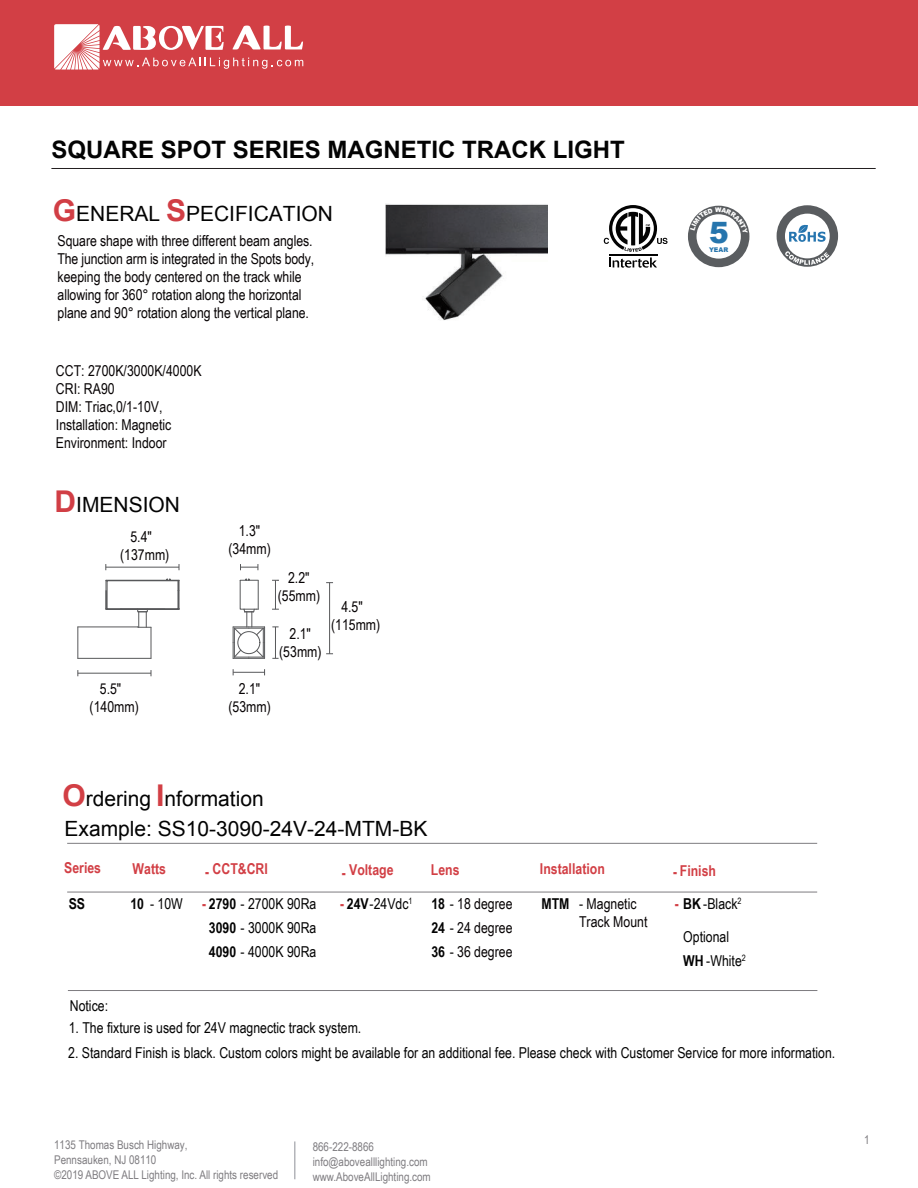
<style>
.page{position:relative;width:918px;height:1188px;background:#fff}
.page>*{position:absolute;margin:0;border:0;box-sizing:border-box;transform-origin:0 0}
.t1{font:900 29.4px "Arial";color:#2675ad}
.t2{font:700 24px "Arial";color:#030303}
.t3{font:21px/30px "Arial";color:#030303}
.t4{font:15px/18px "Arial Narrow";color:#070304;text-align:center}
.t5{font:15px/24px "Arial Narrow";color:#030303;text-align:center}
.t6{font:700 15px "Arial Narrow";color:#d23f45}
.t7{font:700 15px "Arial Narrow";color:#030303}
.t8{font:12px/15px "Arial Narrow";color:#7e7c80}
.t9{font:8.7px "Arial Narrow";color:#030303}
.t10{font:900 6.45px "Arial";color:#2675ad}
.t11{font:900 6.45px "Arial";color:#fff}
.s1{font-weight:700;font-size:30px;color:#d13e45}
.s2{font-weight:700;font-size:30px;color:#d23f45}
.s3{font-weight:700}
.s4{font-weight:700;color:#d23f45}
.s5{font-weight:700;color:#030303}
.s6{color:#030303}
</style>
<div class="page">
<div style="left:0;top:0;width:918px;height:105px;background:#d23f45"></div>
<svg style="left:54px;top:24px;width:249px;height:46px"></svg>
<hr style="left:294px;top:1141px;width:1px;height:38px;background:#8e9097">
<div style="left:777px;top:205px;width:61px;height:62px;background:#595c5f;border-radius:50%"></div>
<div style="left:785px;top:214px;width:45px;height:44px;background:#fff;border-radius:50%"></div>
<svg style="left:785px;top:251px;width:44px;height:14px"></svg>
<svg style="left:789px;top:224px;width:37px;height:18px"></svg>
<svg style="left:604px;top:205px;width:64px;height:63px"></svg>
<div style="left:688px;top:206px;width:61px;height:61px;background:#5a5d60;border-radius:50%"></div>
<div style="left:697px;top:214px;width:44px;height:45px;background:#fff;border-radius:50%"></div>
<hr style="left:51px;top:168px;width:825px;height:1px;background:#231f20">
<hr style="left:67px;top:892px;width:750px;height:1px;background:#7e7c80">
<hr style="left:67px;top:843px;width:750px;height:1px;background:#7e7c80">
<hr style="left:68px;top:990px;width:749px;height:1px;background:#7e7c80">
<img style="left:385px;top:203px;width:163px;height:117px">
<svg style="left:240px;top:564px;width:19px;height:6px"></svg>
<hr style="left:106px;top:567px;width:73px;height:1px;background:#57585a">
<hr style="left:106px;top:581px;width:73px;height:1px;background:#57585a">
<hr style="left:106px;top:580px;width:73px;height:1px;background:#57585a">
<hr style="left:106px;top:609px;width:73px;height:1px;background:#57585a">
<svg style="left:106px;top:581px;width:2px;height:28px"></svg>
<svg style="left:178px;top:580px;width:2px;height:30px"></svg>
<svg style="left:272px;top:580px;width:7px;height:30px"></svg>
<hr style="left:329px;top:583px;width:1px;height:71px;background:#57585a">
<hr style="left:233px;top:672px;width:32px;height:1px;background:#57585a">
<hr style="left:275px;top:627px;width:1px;height:31px;background:#57585a">
<hr style="left:78px;top:673px;width:73px;height:1px;background:#57585a">
<hr style="left:78px;top:627px;width:60px;height:1px;background:#57585a">
<hr style="left:78px;top:658px;width:73px;height:1px;background:#57585a">
<svg style="left:137px;top:610px;width:14px;height:18px"></svg>
<hr style="left:78px;top:627px;width:1px;height:31px;background:#57585a">
<hr style="left:151px;top:627px;width:1px;height:31px;background:#57585a">
<svg style="left:233px;top:579px;width:32px;height:80px"></svg>
<svg style="left:690px;top:208px;width:23px;height:22px"></svg>
<svg style="left:721px;top:208px;width:27px;height:25px"></svg>
<h2 class="t2" style="left:51px;top:134px;width:575px">SQUARE SPOT SERIES MAGNETIC TRACK LIGHT</h2>
<h3 class="t3" style="left:53px;top:198px;width:282px"><span class="s1">G</span>ENERAL <span class="s1">S</span>PECIFICATION</h3>
<p class="t4" style="left:58px;top:231px;width:258px;text-align:left">Square shape with three different beam angles.<br>The junction arm is integrated in the Spots body, keeping the body centered on the track while allowing for 360° rotation along the horizontal plane and 90° rotation along the vertical plane.</p>
<p class="t4" style="left:56px;top:361px;width:147px;text-align:left">CCT: 2700K/3000K/4000K<br>CRI: RA90<br>DIM: Triac,0/1-10V,<br>Installation: Magnetic<br>Environment: Indoor</p>
<h3 class="t3" style="left:55px;top:490px;width:127px"><span class="s1">D</span>IMENSION</h3>
<p class="t4" style="left:120px;top:527px;width:51px">5.4" (137mm)</p>
<p class="t4" style="left:228px;top:522px;width:44px">1.3" (34mm)</p>
<p class="t4" style="left:278px;top:568px;width:44px">2.2" (55mm)</p>
<p class="t4" style="left:90px;top:679px;width:51px">5.5" (140mm)</p>
<p class="t4" style="left:228px;top:679px;width:44px">2.1" (53mm)</p>
<p class="t4" style="left:279px;top:624px;width:44px">2.1" (53mm)</p>
<p class="t4" style="left:331px;top:597px;width:51px">4.5" (115mm)</p>
<h3 class="t3" style="left:63px;top:784px;width:366px"><span class="s2">O</span>rdering <span class="s2">I</span>nformation<br>Example: SS10-3090-24V-24-MTM-BK</h3>
<p class="t11" style="left:715px;top:205px;width:8px">W</p>
<h1 class="t1" style="left:709px;top:211px;width:21px">5</h1>
<p class="t10" style="left:709px;top:245px;width:21px">YEAR</p>
<p class="t6" style="left:64px;top:856px;width:38px">Series</p>
<p class="t7" style="left:69px;top:893px;width:18px">SS</p>
<p class="t5" style="left:70px;top:993px;width:40px">Notice:</p>
<p class="t6" style="left:133px;top:857px;width:35px">Watts</p>
<p class="t5" style="left:130px;top:891px;width:54px"><span class="s3">10</span> - 10W</p>
<p class="t6" style="left:213px;top:857px;width:57px">CCT&amp;CRI</p>
<p class="t6" style="left:205px;top:860px;width:6px">-</p>
<p class="t5" style="left:202px;top:891px;width:116px"><span class="s4">-</span> <span class="s3">2790</span> - 2700K 90Ra<br><span class="s3">3090</span> - 3000K 90Ra<br><span class="s3">4090</span> - 4000K 90Ra</p>
<p class="t6" style="left:540px;top:857px;width:66px">Installation</p>
<p class="t6" style="left:431px;top:858px;width:30px">Lens</p>
<p class="t6" style="left:349px;top:858px;width:46px">Voltage</p>
<p class="t6" style="left:673px;top:859px;width:44px">- Finish</p>
<p class="t6" style="left:342px;top:861px;width:6px">-</p>
<p class="t5" style="left:340px;top:891px;width:74px"><span class="s4">-</span> <span class="s3">24V</span> -24Vdc<sup>1</sup></p>
<p class="t4" style="left:431px;top:891px;width:83px;line-height:24px;text-align:justify"><span class="s5">18</span> <span class="s6">-</span> 18 degree <span class="s5">24</span> <span class="s6">-</span> 24 degree <span class="s5">36</span> <span class="s6">-</span> 36 degree</p>
<p class="t7" style="left:541px;top:892px;width:30px">MTM</p>
<p class="t9" style="left:737px;top:895px;width:5px">2</p>
<p class="t4" style="left:579px;top:894px;width:70px;text-align:left"><span class="s6">-</span> Magnetic<br>Track Mount</p>
<p class="t5" style="left:675px;top:891px;width:64px"><span class="s4">-</span> <span class="s3">BK</span> -Black</p>
<p class="t5" style="left:683px;top:924px;width:47px">Optional</p>
<p class="t5" style="left:683px;top:948px;width:64px"><span class="s3">WH</span> -White<sup>2</sup></p>
<p class="t5" style="left:69px;top:1015px;width:294px">1. The fixture is used for 24V magnectic track system.</p>
<p class="t5" style="left:68px;top:1040px;width:769px">2. Standard Finish is black. Custom colors might be available for an additional fee. Please check with Customer Service for more information.</p>
<p class="t8" style="left:54px;top:1137px;width:135px;line-height:14.4px">1135 Thomas Busch Highway,<br>Pennsauken, NJ 08110</p>
<p class="t8" style="left:54px;top:1167px;width:226px">©2019 ABOVE ALL Lighting, Inc. All rights reserved</p>
<p class="t8" style="left:313px;top:1139px;width:120px">866-222-8866 info@abovealllighting.com www.AboveAllLighting.com</p>
<p class="t8" style="left:864px;top:1132px;width:7px">1</p>
</div>
